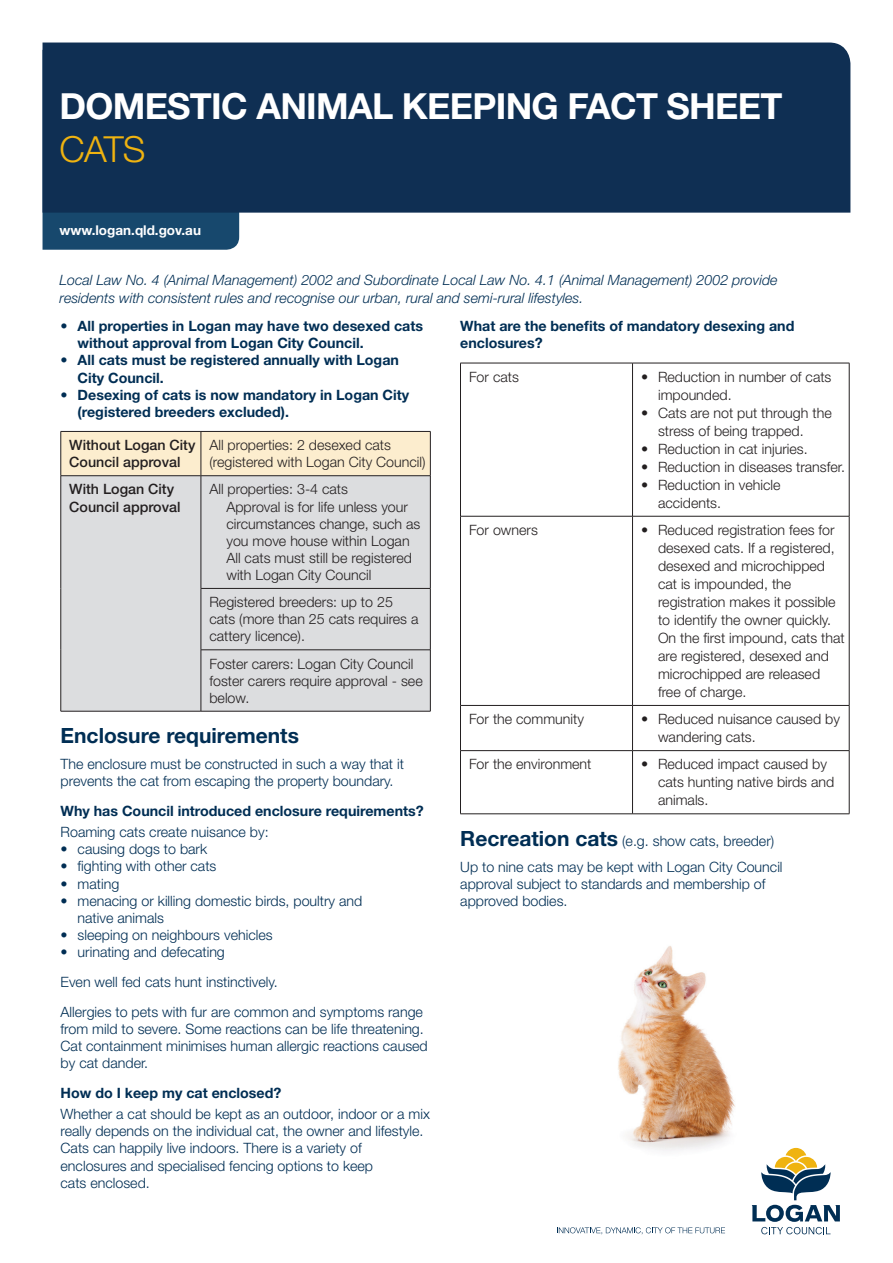
<style>
.page{position:relative;width:893px;height:1263px;background:#fff}
.page>*{position:absolute;margin:0;border:0;box-sizing:border-box;transform-origin:0 0}
.t1{font:700 36px "Helvetica Neue LT Std";letter-spacing:-.02em;color:#fff}
.t2{font:300 36px "Helvetica Neue LT Std";color:#efb310}
.t3{font:700 21px "Helvetica Neue LT Std";color:#002e54}
.t4{font:300 14.25px/18px "Helvetica Neue LT Std";color:#231f20}
.t5{font:300 14.25px/17.1px "Helvetica Neue LT Std";color:#002e54}
.t6{font:700 14.25px/17.1px "Helvetica Neue LT Std";color:#002e54}
.t7{font:italic 300 14.25px/18px "Helvetica Neue LT Std";color:#002e54}
.t8{font:500 14.25px/17.1px "Helvetica Neue LT Std";color:#231f20}
.t9{font:700 13.5px "Helvetica Neue LT Std";color:#fff}
.s1{font-weight:700;font-size:21px}
</style>
<div class="page">
<div style="left:43px;top:213px;width:196px;height:37px;background:#17486d"></div>
<div style="left:43px;top:43px;width:807px;height:170px;background:#0f2f53"></div>
<svg style="left:557px;top:1227px;width:168px;height:7px"></svg>
<svg style="left:752px;top:1148px;width:88px;height:86px"></svg>
<img style="left:618px;top:946px;width:138px;height:213px">
<div style="left:62px;top:432px;width:368px;height:43px;background:#fcedce"></div>
<div style="left:62px;top:476px;width:368px;height:235px;background:#dcdddf"></div>
<hr style="left:61px;top:475px;width:140px;height:1px;background:#231f20">
<hr style="left:201px;top:475px;width:229px;height:1px;background:#231f20">
<hr style="left:201px;top:588px;width:229px;height:1px;background:#231f20">
<hr style="left:201px;top:649px;width:229px;height:1px;background:#231f20">
<hr style="left:61px;top:431px;width:140px;height:1px;background:#231f20">
<hr style="left:61px;top:432px;width:1px;height:44px;background:#231f20">
<hr style="left:201px;top:431px;width:230px;height:1px;background:#231f20">
<hr style="left:201px;top:432px;width:1px;height:44px;background:#231f20">
<hr style="left:430px;top:432px;width:1px;height:44px;background:#231f20">
<hr style="left:61px;top:476px;width:1px;height:112px;background:#231f20">
<hr style="left:61px;top:588px;width:1px;height:62px;background:#231f20">
<hr style="left:61px;top:650px;width:1px;height:61px;background:#231f20">
<hr style="left:61px;top:711px;width:140px;height:1px;background:#231f20">
<hr style="left:201px;top:476px;width:1px;height:112px;background:#231f20">
<hr style="left:430px;top:476px;width:1px;height:112px;background:#231f20">
<hr style="left:201px;top:588px;width:1px;height:62px;background:#231f20">
<hr style="left:430px;top:588px;width:1px;height:62px;background:#231f20">
<hr style="left:201px;top:650px;width:1px;height:61px;background:#231f20">
<hr style="left:430px;top:650px;width:1px;height:61px;background:#231f20">
<hr style="left:201px;top:711px;width:230px;height:1px;background:#231f20">
<hr style="left:849px;top:751px;width:1px;height:63px;background:#231f20">
<hr style="left:632px;top:813px;width:217px;height:1px;background:#231f20">
<hr style="left:632px;top:363px;width:217px;height:1px;background:#231f20">
<hr style="left:849px;top:363px;width:1px;height:153px;background:#231f20">
<hr style="left:460px;top:516px;width:172px;height:1px;background:#231f20">
<hr style="left:632px;top:516px;width:217px;height:1px;background:#231f20">
<hr style="left:849px;top:516px;width:1px;height:189px;background:#231f20">
<hr style="left:460px;top:705px;width:172px;height:1px;background:#231f20">
<hr style="left:632px;top:705px;width:217px;height:1px;background:#231f20">
<hr style="left:849px;top:706px;width:1px;height:44px;background:#231f20">
<hr style="left:460px;top:750px;width:172px;height:1px;background:#231f20">
<hr style="left:632px;top:750px;width:217px;height:1px;background:#231f20">
<hr style="left:460px;top:363px;width:172px;height:1px;background:#231f20">
<hr style="left:460px;top:363px;width:1px;height:153px;background:#231f20">
<hr style="left:632px;top:363px;width:1px;height:153px;background:#231f20">
<hr style="left:460px;top:516px;width:1px;height:189px;background:#231f20">
<hr style="left:632px;top:516px;width:1px;height:189px;background:#231f20">
<hr style="left:460px;top:706px;width:1px;height:44px;background:#231f20">
<hr style="left:632px;top:706px;width:1px;height:44px;background:#231f20">
<hr style="left:460px;top:751px;width:1px;height:63px;background:#231f20">
<hr style="left:632px;top:751px;width:1px;height:63px;background:#231f20">
<hr style="left:460px;top:813px;width:172px;height:1px;background:#231f20">
<h1 class="t1" style="left:60px;top:84px;width:724px">DOMESTIC ANIMAL KEEPING FACT SHEET</h1>
<h1 class="t2" style="left:60px;top:127px;width:88px">CATS</h1>
<p class="t9" style="left:60px;top:222px;width:143px">www.logan.qld.gov.au</p>
<p class="t7" style="left:60px;top:271px;width:720px">Local Law No. 4 (Animal Management) 2002 and Subordinate Local Law No. 4.1 (Animal Management) 2002 provide residents with consistent rules and recognise our urban, rural and semi-rural lifestyles.</p>
<p class="t6" style="left:78px;top:317px;width:347px;text-indent:-17px">• All properties in Logan may have two desexed cats without approval from Logan City Council.</p>
<p class="t6" style="left:78px;top:351px;width:323px;text-indent:-17px">• All cats must be registered annually with Logan<br>City Council.</p>
<p class="t6" style="left:78px;top:386px;width:333px;text-indent:-17px">• Desexing of cats is now mandatory in Logan City (registered breeders excluded).</p>
<p class="t8" style="left:69px;top:436px;width:128px">Without Logan City<br>Council approval</p>
<p class="t4" style="left:209px;top:436px;width:218px;line-height:17.1px">All properties: 2 desexed cats (registered with Logan City Council)</p>
<p class="t8" style="left:69px;top:481px;width:113px">With Logan City<br>Council approval</p>
<p class="t4" style="left:226px;top:480px;width:196px;line-height:17.1px;text-indent:-17px">All properties: 3-4 cats<br>Approval is for life unless your circumstances change, such as you move house within Logan<br>All cats must still be registered with Logan City Council</p>
<p class="t4" style="left:209px;top:593px;width:211px;line-height:17.1px">Registered breeders: up to 25 cats (more than 25 cats requires a cattery licence).</p>
<p class="t4" style="left:209px;top:655px;width:215px;line-height:17.1px">Foster carers: Logan City Council foster carers require approval - see below.</p>
<h2 class="t3" style="left:61px;top:723px;width:240px">Enclosure requirements</h2>
<p class="t5" style="left:61px;top:755px;width:345px">The enclosure must be constructed in such a way that it prevents the cat from escaping the property boundary.</p>
<p class="t6" style="left:61px;top:802px;width:365px">Why has Council introduced enclosure requirements?</p>
<p class="t5" style="left:61px;top:823px;width:210px">Roaming cats create nuisance by:</p>
<p class="t5" style="left:61px;top:840px;width:148px">• causing dogs to bark</p>
<p class="t5" style="left:61px;top:857px;width:157px">• fighting with other cats</p>
<p class="t5" style="left:61px;top:875px;width:60px">• mating</p>
<p class="t5" style="left:78px;top:892px;width:286px;text-indent:-17px">• menacing or killing domestic birds, poultry and native animals</p>
<p class="t5" style="left:61px;top:926px;width:214px">• sleeping on neighbours vehicles</p>
<p class="t5" style="left:61px;top:937px;width:364px;line-height:29.8px">• urinating and defecating<br>Even well fed cats hunt instinctively.<br>Allergies to pets with fur are common and symptoms range</p>
<p class="t5" style="left:61px;top:1020px;width:369px">from mild to severe. Some reactions can be life threatening.<br>Cat containment minimises human allergic reactions caused by cat dander.</p>
<p class="t6" style="left:61px;top:1084px;width:222px">How do I keep my cat enclosed?</p>
<p class="t5" style="left:61px;top:1105px;width:371px">Whether a cat should be kept as an outdoor, indoor or a mix really depends on the individual cat, the owner and lifestyle.<br>Cats can happily live indoors. There is a variety of enclosures and specialised fencing options to keep<br>cats enclosed.</p>
<p class="t6" style="left:460px;top:317px;width:336px">What are the benefits of mandatory desexing and enclosures?</p>
<p class="t4" style="left:469px;top:367px;width:51px">For cats</p>
<p class="t4" style="left:658px;top:367px;width:175px;text-indent:-17px">• Reduction in number of cats impounded.</p>
<p class="t4" style="left:658px;top:403px;width:175px;text-indent:-17px">• Cats are not put through the stress of being trapped.</p>
<p class="t4" style="left:641px;top:439px;width:168px">• Reduction in cat injuries.</p>
<p class="t4" style="left:641px;top:457px;width:205px">• Reduction in diseases transfer.</p>
<p class="t4" style="left:658px;top:475px;width:124px;text-indent:-17px">• Reduction in vehicle accidents.</p>
<p class="t4" style="left:469px;top:520px;width:70px">For owners</p>
<p class="t4" style="left:658px;top:520px;width:188px;text-indent:-17px">• Reduced registration fees for desexed cats. If a registered, desexed and microchipped cat is impounded, the registration makes it possible to identify the owner quickly.<br>On the first impound, cats that are registered, desexed and microchipped are released free of charge.</p>
<p class="t4" style="left:469px;top:710px;width:117px">For the community</p>
<p class="t4" style="left:658px;top:710px;width:183px;text-indent:-17px">• Reduced nuisance caused by wandering cats.</p>
<p class="t4" style="left:469px;top:755px;width:124px">For the environment</p>
<p class="t4" style="left:658px;top:755px;width:178px;text-indent:-17px">• Reduced impact caused by cats hunting native birds and animals.</p>
<p class="t5" style="left:460px;top:828px;width:324px;line-height:25.7px"><span class="s1">Recreation cats</span> (e.g. show cats, breeder)<br>Up to nine cats may be kept with Logan City Council</p>
<p class="t5" style="left:460px;top:875px;width:307px">approval subject to standards and membership of approved bodies.</p>
</div>
